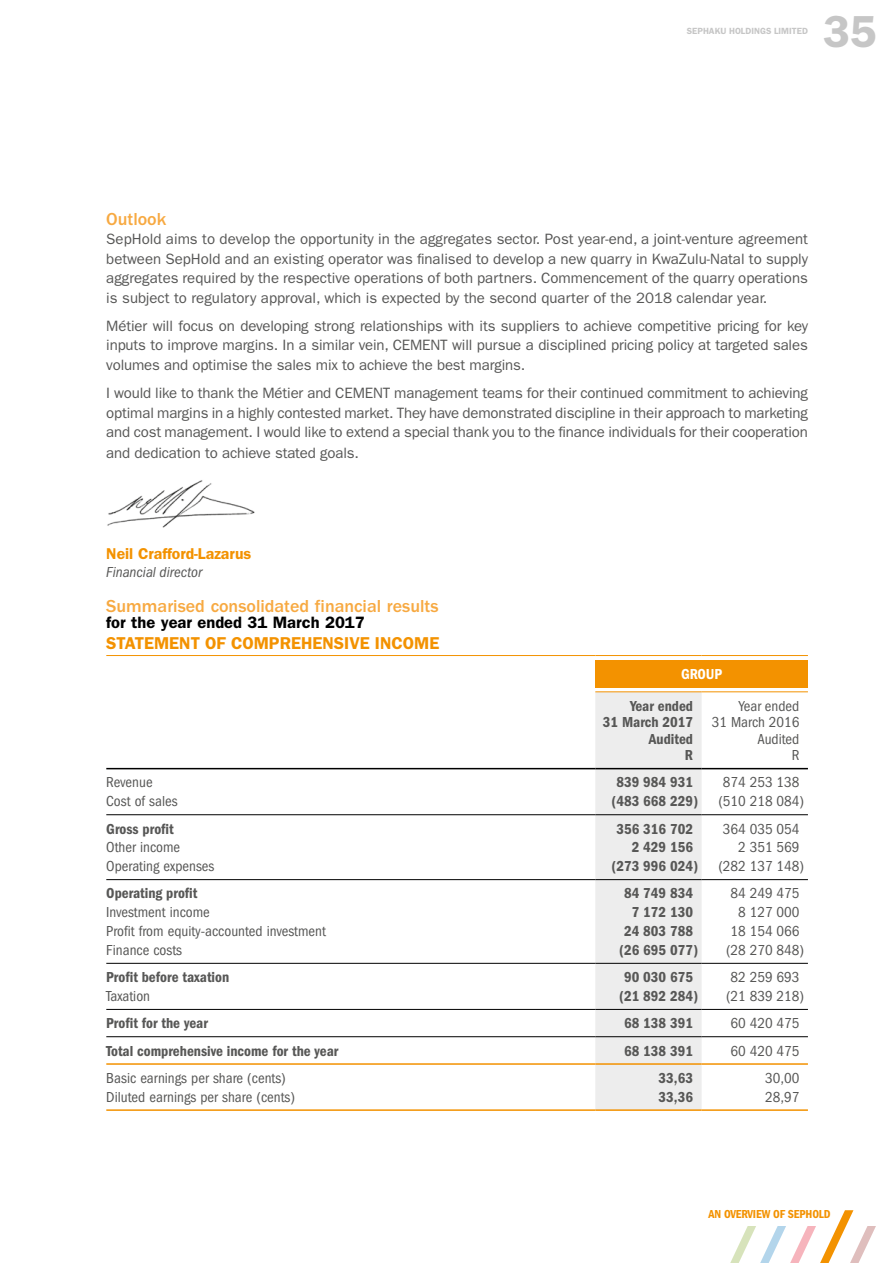
<style>
.page{position:relative;width:893px;height:1263px;background:#fff}
.page>*{position:absolute;margin:0;border:0;box-sizing:border-box;transform-origin:0 0}
.t1{font:600 45px "ITC Franklin Gothic Std";color:#c6c6c6}
.t2{font:500 18px "ITC Franklin Gothic Std";color:#f7a941}
.t3{font:600 17.25px "ITC Franklin Gothic Std";color:#f39200}
.t4{font:600 16.5px "ITC Franklin Gothic Std";color:#000}
.t5{font:600 15.75px "ITC Franklin Gothic Std";color:#f39200}
.t6{font:15px/19.5px "ITC Franklin Gothic Std";letter-spacing:-.01em;color:#575756;text-align:justify}
.t7{font:condensed 15px/16.5px "ITC Franklin Gothic Std";color:#575756;text-align:right}
.t8{font:15px/16.5px "ITC Franklin Gothic Std Dm Cd";color:#575756;text-align:right}
.t9{font:italic condensed 15px "ITC Franklin Gothic Std";color:#575756}
.t10{font:15px "ITC Franklin Gothic Std Dm Cd";color:#fff}
.t11{font:12px "ITC Franklin Gothic Std Dm Cd";letter-spacing:-.01em;color:#f39200}
.t12{font:600 9px "ITC Franklin Gothic Std";color:#c6c6c6}
</style>
<div class="page">
<img style="left:107px;top:480px;width:148px;height:48px">
<svg style="left:730px;top:1210px;width:146px;height:53px"></svg>
<div style="left:595px;top:660px;width:213px;height:27px;background:#f39200"></div>
<div style="left:595px;top:692px;width:107px;height:417px;background:#ededed"></div>
<hr style="left:106px;top:814px;width:489px;height:1px;background:#000">
<hr style="left:595px;top:814px;width:107px;height:1px;background:#000">
<hr style="left:702px;top:814px;width:106px;height:1px;background:#000">
<hr style="left:106px;top:879px;width:489px;height:1px;background:#000">
<hr style="left:595px;top:879px;width:107px;height:1px;background:#000">
<hr style="left:702px;top:879px;width:106px;height:1px;background:#000">
<hr style="left:106px;top:963px;width:489px;height:1px;background:#000">
<hr style="left:595px;top:963px;width:107px;height:1px;background:#000">
<hr style="left:702px;top:963px;width:106px;height:1px;background:#000">
<hr style="left:106px;top:768px;width:489px;height:1px;background:#000">
<hr style="left:595px;top:768px;width:107px;height:1px;background:#000">
<hr style="left:702px;top:768px;width:106px;height:1px;background:#000">
<hr style="left:106px;top:1009px;width:489px;height:1px;background:#000">
<hr style="left:595px;top:1009px;width:107px;height:1px;background:#000">
<hr style="left:702px;top:1009px;width:106px;height:1px;background:#000">
<hr style="left:106px;top:655px;width:489px;height:1px;background:#f39200">
<hr style="left:595px;top:655px;width:107px;height:1px;background:#f39200">
<hr style="left:702px;top:655px;width:106px;height:1px;background:#f39200">
<hr style="left:595px;top:691px;width:107px;height:1px;background:#f39200">
<hr style="left:702px;top:691px;width:106px;height:1px;background:#f39200">
<hr style="left:106px;top:1063px;width:489px;height:2px;background:#f39200">
<hr style="left:595px;top:1063px;width:107px;height:2px;background:#f39200">
<hr style="left:702px;top:1063px;width:106px;height:2px;background:#f39200">
<hr style="left:106px;top:1109px;width:489px;height:2px;background:#f39200">
<hr style="left:595px;top:1109px;width:107px;height:2px;background:#f39200">
<hr style="left:702px;top:1109px;width:106px;height:2px;background:#f39200">
<hr style="left:106px;top:1036px;width:489px;height:1px;background:#000">
<hr style="left:595px;top:1036px;width:107px;height:1px;background:#000">
<hr style="left:702px;top:1036px;width:106px;height:1px;background:#000">
<p class="t12" style="left:687px;top:26px;width:123px">SEPHAKU HOLDINGS LIMITED</p>
<h1 class="t1" style="left:823px;top:5px;width:55px">35</h1>
<p class="t2" style="left:106px;top:209px;width:62px">Outlook</p>
<p class="t6" style="left:106px;top:230px;width:703px">SepHold aims to develop the opportunity in the aggregates sector. Post year-end, a joint-venture agreement between SepHold and an existing operator was finalised to develop a new quarry in KwaZulu-Natal to supply aggregates required by the respective operations of both partners. Commencement of the quarry operations is subject to regulatory approval, which is expected by the second quarter of the 2018 calendar year.</p>
<p class="t6" style="left:106px;top:316px;width:703px">Métier will focus on developing strong relationships with its suppliers to achieve competitive pricing for key inputs to improve margins. In a similar vein, CEMENT will pursue a disciplined pricing policy at targeted sales volumes and optimise the sales mix to achieve the best margins.</p>
<p class="t6" style="left:106px;top:383px;width:703px">I would like to thank the Métier and CEMENT management teams for their continued commitment to achieving optimal margins in a highly contested market. They have demonstrated discipline in their approach to marketing and cost management. I would like to extend a special thank you to the finance individuals for their cooperation</p>
<p class="t6" style="left:106px;top:443px;width:254px">and dedication to achieve stated goals.</p>
<p class="t5" style="left:106px;top:545px;width:147px">Neil Crafford-Lazarus</p>
<p class="t9" style="left:106px;top:564px;width:97px">Financial director</p>
<p class="t2" style="left:106px;top:596px;width:334px">Summarised consolidated financial results</p>
<p class="t4" style="left:106px;top:613px;width:260px">for the year ended 31 March 2017</p>
<p class="t3" style="left:106px;top:633px;width:335px">STATEMENT OF COMPREHENSIVE INCOME</p>
<p class="t10" style="left:681px;top:665px;width:43px">GROUP</p>
<p class="t8" style="left:603px;top:697px;width:92px">Year ended<br>31 March 2017<br>Audited<br>R</p>
<p class="t7" style="left:712px;top:697px;width:89px">Year ended<br>31 March 2016<br>Audited<br>R</p>
<p class="t7" style="left:106px;top:774px;width:48px">Revenue</p>
<p class="t8" style="left:616px;top:774px;width:78px">839 984 931</p>
<p class="t7" style="left:723px;top:774px;width:78px">874 253 138</p>
<p class="t7" style="left:106px;top:793px;width:73px">Cost of sales</p>
<p class="t8" style="left:611px;top:793px;width:88px">(483 668 229)</p>
<p class="t7" style="left:718px;top:793px;width:87px">(510 218 084)</p>
<p class="t8" style="left:106px;top:820px;width:69px">Gross profit</p>
<p class="t8" style="left:616px;top:820px;width:78px">356 316 702</p>
<p class="t7" style="left:723px;top:820px;width:78px">364 035 054</p>
<p class="t7" style="left:106px;top:839px;width:75px">Other income</p>
<p class="t8" style="left:632px;top:839px;width:63px">2 429 156</p>
<p class="t7" style="left:738px;top:839px;width:63px">2 351 569</p>
<p class="t7" style="left:106px;top:858px;width:110px">Operating expenses</p>
<p class="t8" style="left:611px;top:858px;width:88px">(273 996 024)</p>
<p class="t7" style="left:718px;top:858px;width:87px">(282 137 148)</p>
<p class="t8" style="left:106px;top:885px;width:93px">Operating profit</p>
<p class="t8" style="left:624px;top:885px;width:70px">84 749 834</p>
<p class="t7" style="left:731px;top:885px;width:70px">84 249 475</p>
<p class="t7" style="left:106px;top:904px;width:105px">Investment income</p>
<p class="t8" style="left:632px;top:904px;width:63px">7 172 130</p>
<p class="t7" style="left:738px;top:904px;width:63px">8 127 000</p>
<p class="t7" style="left:106px;top:923px;width:221px">Profit from equity-accounted investment</p>
<p class="t8" style="left:624px;top:923px;width:70px">24 803 788</p>
<p class="t7" style="left:731px;top:923px;width:70px">18 154 066</p>
<p class="t7" style="left:106px;top:942px;width:77px">Finance costs</p>
<p class="t8" style="left:619px;top:942px;width:81px">(26 695 077)</p>
<p class="t7" style="left:726px;top:942px;width:80px">(28 270 848)</p>
<p class="t8" style="left:106px;top:969px;width:124px">Profit before taxation</p>
<p class="t8" style="left:624px;top:969px;width:70px">90 030 675</p>
<p class="t7" style="left:731px;top:969px;width:70px">82 259 693</p>
<p class="t7" style="left:106px;top:988px;width:45px">Taxation</p>
<p class="t8" style="left:619px;top:988px;width:81px">(21 892 284)</p>
<p class="t7" style="left:726px;top:988px;width:80px">(21 839 218)</p>
<p class="t8" style="left:106px;top:1015px;width:103px">Profit for the year</p>
<p class="t8" style="left:624px;top:1015px;width:70px">68 138 391</p>
<p class="t7" style="left:731px;top:1015px;width:70px">60 420 475</p>
<p class="t8" style="left:106px;top:1042px;width:234px">Total comprehensive income for the year</p>
<p class="t8" style="left:624px;top:1042px;width:70px">68 138 391</p>
<p class="t7" style="left:731px;top:1042px;width:70px">60 420 475</p>
<p class="t7" style="left:106px;top:1070px;width:181px">Basic earnings per share (cents)</p>
<p class="t8" style="left:659px;top:1070px;width:36px">33,63</p>
<p class="t7" style="left:765px;top:1070px;width:36px">30,00</p>
<p class="t7" style="left:106px;top:1088px;width:190px">Diluted earnings per share (cents)</p>
<p class="t8" style="left:659px;top:1088px;width:36px">33,36</p>
<p class="t7" style="left:765px;top:1088px;width:36px">28,97</p>
<p class="t11" style="left:708px;top:1207px;width:124px">AN OVERVIEW OF SEPHOLD</p>
</div>
